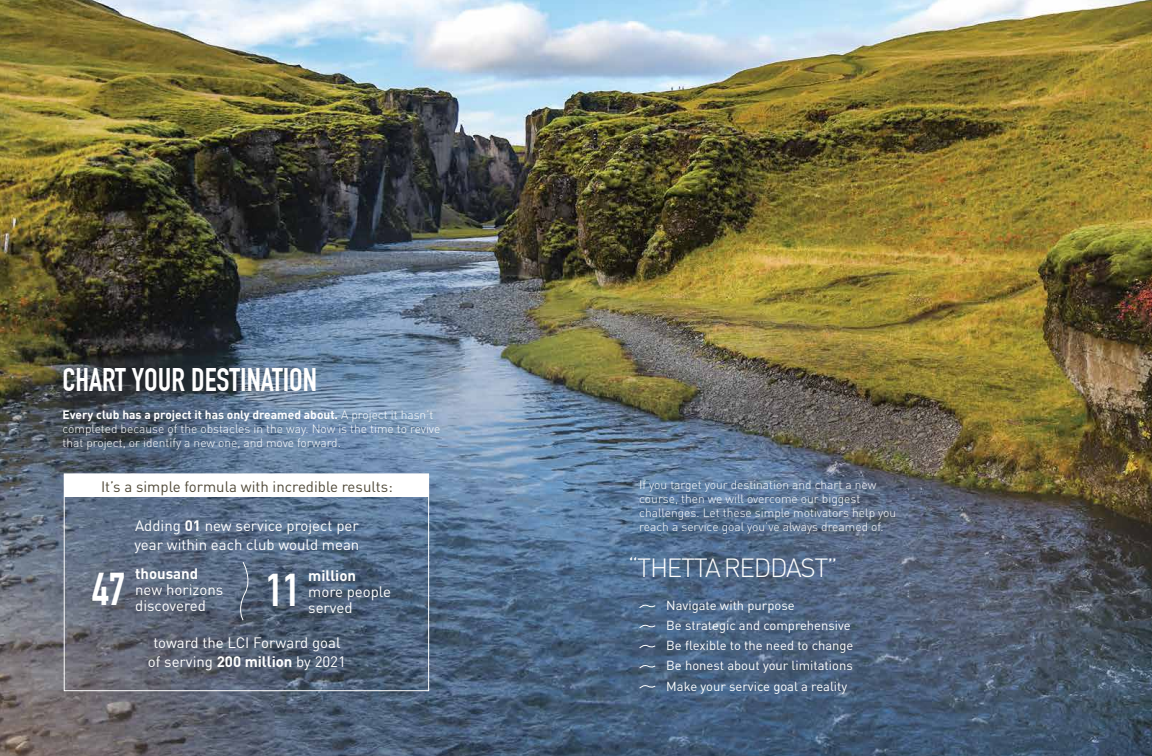
<style>
.page{position:relative;width:1152px;height:756px;background:#fff}
.page>*{position:absolute;margin:0;border:0;box-sizing:border-box;transform-origin:0 0}
.t1{font:700 45px "DIN Condensed";color:#fff}
.t2{font:700 32px "DIN Condensed";color:#fff}
.t3{font:300 26px "DIN";letter-spacing:-.05em;color:#fff}
.t4{font:15px/16px "DIN";color:#fff}
.t5{font:15px "DIN";color:#514a39}
.t6{font:700 15px "DIN";color:#fff}
.t7{font:13px/20.1px "DIN";color:#fff}
.t8{font:300 12px/14px "DIN";color:#fff}
.s1{font-weight:700}
</style>
<div class="page">
<img style="left:0;top:0;width:1152px;height:756px">
<svg style="left:639px;top:604px;width:17px;height:5px"></svg>
<svg style="left:639px;top:624px;width:17px;height:6px"></svg>
<svg style="left:639px;top:644px;width:17px;height:6px"></svg>
<svg style="left:639px;top:664px;width:17px;height:6px"></svg>
<svg style="left:639px;top:684px;width:17px;height:6px"></svg>
<div style="left:65px;top:475px;width:364px;height:22px;background:#fff"></div>
<div style="left:64px;top:473px;width:365px;height:218px;border:1px solid #fff"></div>
<svg style="left:235px;top:561px;width:18px;height:60px"></svg>
<h2 class="t2" style="left:63px;top:361px;width:256px">CHART YOUR DESTINATION</h2>
<p class="t8" style="left:63px;top:407px;width:379px"><span class="s1">Every club has a project it has only dreamed about.</span> A project it hasn’t completed because of the obstacles in the way. Now is the time to revive that project, or identify a new one, and move forward.</p>
<p class="t5" style="left:101px;top:478px;width:293px">It’s a simple formula with incredible results:</p>
<p class="t4" style="left:134px;top:516px;width:226px;line-height:19px">Adding <span class="s1">01</span> new service project per year within each club would mean</p>
<h1 class="t1" style="left:92px;top:562px;width:35px">47</h1>
<p class="t6" style="left:135px;top:564px;width:65px">thousand</p>
<p class="t4" style="left:135px;top:582px;width:90px">new horizons discovered</p>
<h1 class="t1" style="left:266px;top:564px;width:35px">11</h1>
<p class="t6" style="left:308px;top:565px;width:49px">million</p>
<p class="t4" style="left:308px;top:583px;width:84px">more people served</p>
<p class="t4" style="left:148px;top:634px;width:200px;line-height:19px;text-align:center">toward the LCI Forward goal of serving <span class="s1">200 million</span> by 2021</p>
<p class="t8" style="left:639px;top:477px;width:258px">If you target your destination and chart a new course, then we will overcome our biggest challenges. Let these simple motivators help you reach a service goal you’ve always dreamed of.</p>
<h3 class="t3" style="left:628px;top:550px;width:212px">“THETTA REDDAST”</h3>
<p class="t7" style="left:666px;top:596px;width:189px">Navigate with purpose<br>Be strategic and comprehensive<br>Be flexible to the need to change<br>Be honest about your limitations<br>Make your service goal a reality</p>
</div>
